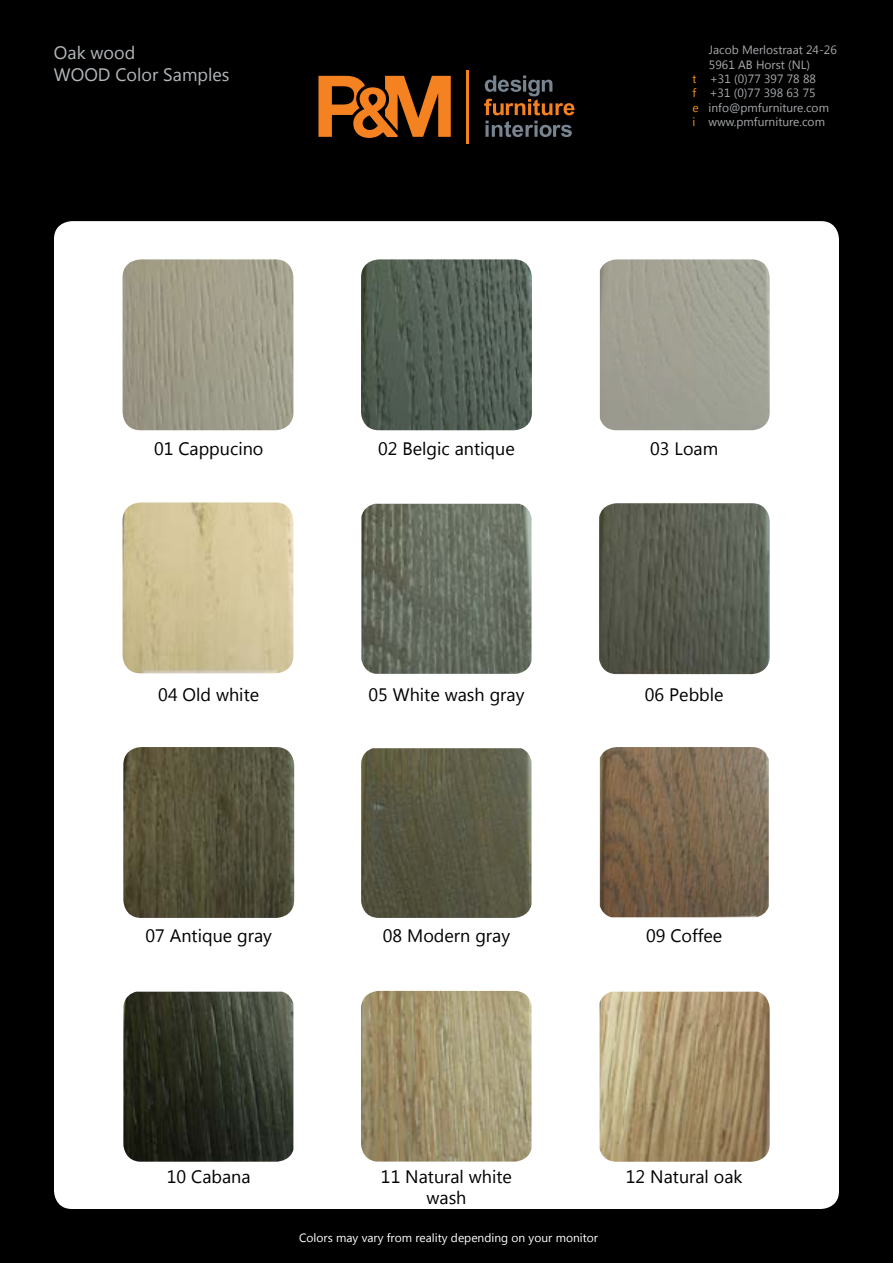
<style>
.page{position:relative;width:893px;height:1263px;background:#000}
.page>*{position:absolute;margin:0;border:0;box-sizing:border-box;transform-origin:0 0}
.t1{font:18px/21.6px "Microsoft Tai Le";color:#000;text-align:center}
.t2{font:18px/21.6px "Microsoft New Tai Lue";color:#b3b8bc}
.t3{font:12px "Segoe UI";color:#a7a9ac}
.t4{font:12px "Microsoft Tai Le";color:#fff}
.s1{color:#f7901e}
</style>
<div class="page">
<div style="left:54px;top:221px;width:785px;height:988px;background:#fff;border-radius:18px"></div>
<img style="left:123px;top:259px;width:170px;height:171px">
<img style="left:361px;top:259px;width:171px;height:171px">
<div style="left:600px;top:259px;width:170px;height:171px;background:#a0a093"></div>
<img style="left:361px;top:504px;width:170px;height:170px">
<img style="left:599px;top:503px;width:171px;height:171px">
<img style="left:123px;top:747px;width:171px;height:171px">
<img style="left:361px;top:748px;width:170px;height:170px">
<img style="left:600px;top:747px;width:169px;height:170px">
<img style="left:123px;top:992px;width:170px;height:170px">
<img style="left:361px;top:991px;width:170px;height:170px">
<img style="left:600px;top:992px;width:170px;height:170px">
<img style="left:123px;top:502px;width:170px;height:171px">
<svg style="left:484px;top:75px;width:90px;height:40px"></svg>
<svg style="left:485px;top:121px;width:87px;height:16px"></svg>
<svg style="left:318px;top:76px;width:133px;height:62px"></svg>
<hr style="left:467px;top:70px;width:2px;height:74px;background:#f58221">
<p class="t2" style="left:54px;top:43px;width:177px">Oak wood<br>WOOD Color Samples</p>
<p class="t3" style="left:709px;top:42px;width:129px">Jacob Merlostraat 24-26</p>
<p class="t3" style="left:709px;top:56px;width:103px">5961 AB Horst (NL)</p>
<p class="t3" style="left:692px;top:70px;width:125px"><span class="s1">t</span> +31 (0)77 397 78 88</p>
<p class="t3" style="left:692px;top:85px;width:125px"><span class="s1">f</span> +31 (0)77 398 63 75</p>
<p class="t3" style="left:692px;top:99px;width:138px"><span class="s1">e</span> info@pmfurniture.com</p>
<p class="t3" style="left:692px;top:114px;width:134px"><span class="s1">i</span> www.pmfurniture.com</p>
<p class="t1" style="left:154px;top:439px;width:111px">01 Cappucino</p>
<p class="t1" style="left:378px;top:439px;width:138px">02 Belgic antique</p>
<p class="t1" style="left:650px;top:439px;width:70px">03 Loam</p>
<p class="t1" style="left:158px;top:685px;width:102px">04 Old white</p>
<p class="t1" style="left:369px;top:685px;width:157px">05 White wash gray</p>
<p class="t1" style="left:645px;top:685px;width:80px">06 Pebble</p>
<p class="t1" style="left:146px;top:925px;width:128px">07 Antique gray</p>
<p class="t1" style="left:383px;top:925px;width:129px">08 Modern gray</p>
<p class="t1" style="left:646px;top:925px;width:78px">09 Coffee</p>
<p class="t1" style="left:167px;top:1167px;width:85px">10 Cabana</p>
<p class="t1" style="left:381px;top:1167px;width:133px">11 Natural white wash</p>
<p class="t1" style="left:626px;top:1167px;width:118px">12 Natural oak</p>
<p class="t4" style="left:299px;top:1230px;width:300px">Colors may vary from reality depending on your monitor</p>
</div>
